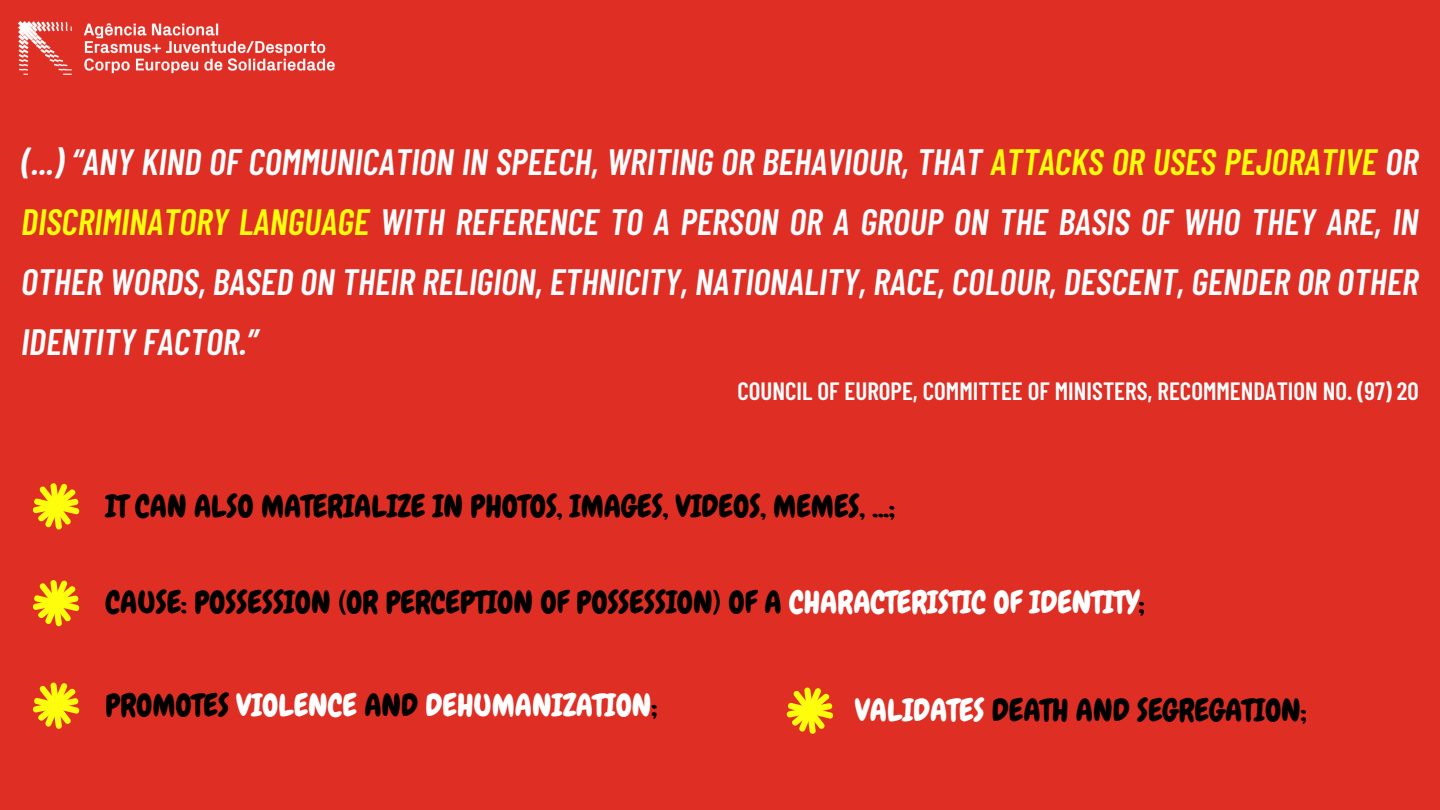
<style>
.page{position:relative;width:1440px;height:810px;background:#df2e24}
.page>*{position:absolute;margin:0;border:0;box-sizing:border-box;transform-origin:0 0}
.t1{font:italic 600 36.6px/60px "Barlow Condensed";color:#fcfdfe;text-align:justify}
.t2{font:31px "Chewy";color:#000}
.t3{font:31px "Chewy";color:#fff}
.t4{font:600 25px "Barlow Condensed";color:#fcfdfe}
.s1{color:#fefd0b}
.s2{color:#fff}
.s3{color:#000}
</style>
<div class="page">
<svg style="left:32px;top:483px;width:48px;height:47px"></svg>
<svg style="left:32px;top:580px;width:48px;height:46px"></svg>
<svg style="left:32px;top:683px;width:48px;height:46px"></svg>
<svg style="left:786px;top:688px;width:48px;height:46px"></svg>
<img style="left:18px;top:21px;width:317px;height:54px">
<p class="t1" style="left:21px;top:130px;width:1399px">(...) “ANY KIND OF COMMUNICATION IN SPEECH, WRITING OR BEHAVIOUR, THAT <span class="s1">ATTACKS OR USES PEJORATIVE</span> OR <span class="s1">DISCRIMINATORY LANGUAGE</span> WITH REFERENCE TO A PERSON OR A GROUP ON THE BASIS OF WHO THEY ARE, IN OTHER WORDS, BASED ON THEIR RELIGION, ETHNICITY, NATIONALITY, RACE, COLOUR, DESCENT, GENDER OR OTHER IDENTITY FACTOR.”</p>
<p class="t4" style="left:737px;top:375px;width:683px">COUNCIL OF EUROPE, COMMITTEE OF MINISTERS, RECOMMENDATION NO. (97) 20</p>
<p class="t2" style="left:106px;top:486px;width:791px">IT CAN ALSO MATERIALIZE IN PHOTOS, IMAGES, VIDEOS, MEMES, ...;</p>
<p class="t2" style="left:106px;top:583px;width:1041px">CAUSE: POSSESSION (OR PERCEPTION OF POSSESSION) OF A <span class="s2">CHARACTERISTIC OF IDENTITY</span>;</p>
<p class="t3" style="left:106px;top:686px;width:553px"><span class="s3">PROMOTES</span> VIOLENCE <span class="s3">AND</span> DEHUMANIZATION<span class="s3">;</span></p>
<p class="t2" style="left:855px;top:691px;width:454px"><span class="s2">VALIDATES</span> DEATH AND SEGREGATION;</p>
</div>
